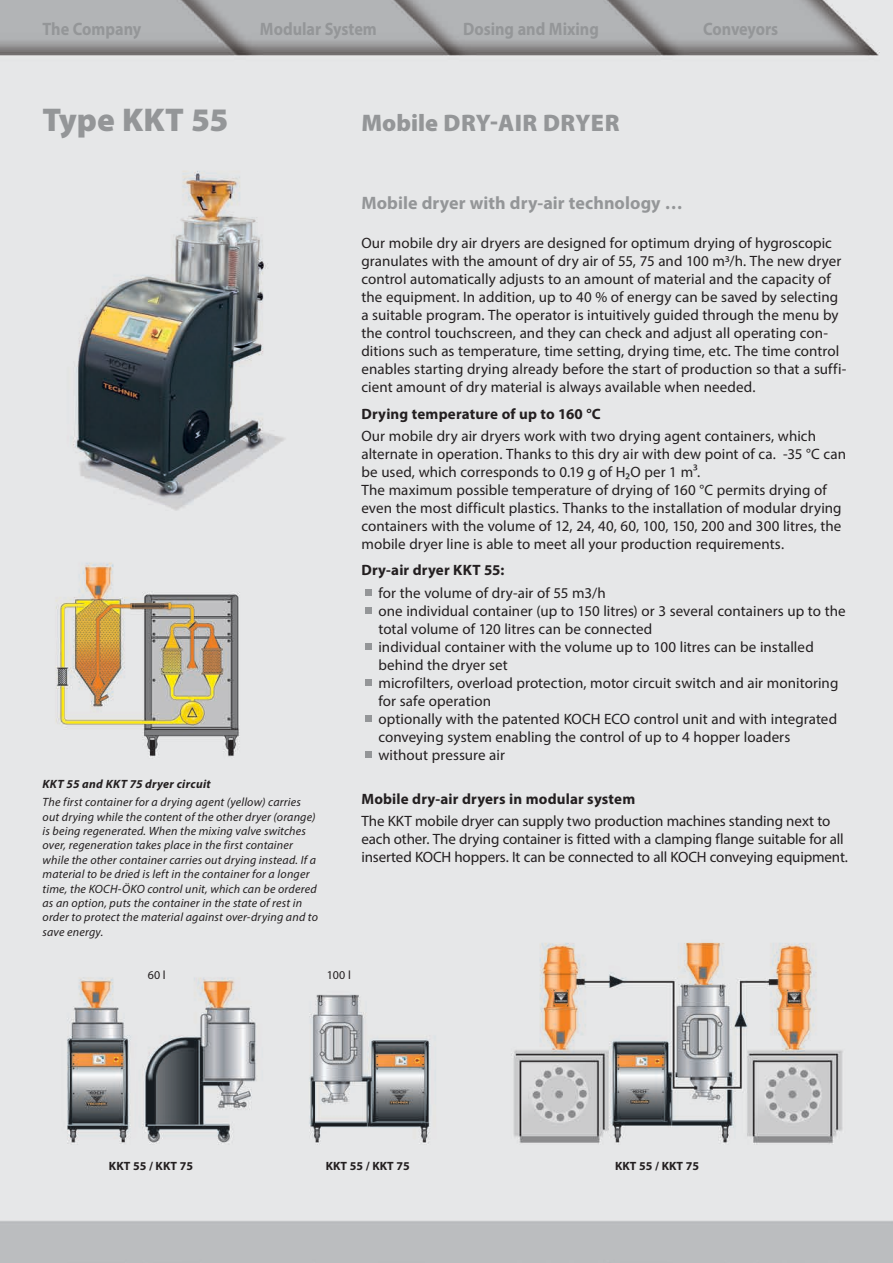
<style>
.page{position:relative;width:893px;height:1263px;background:#fff}
.page>*{position:absolute;margin:0;border:0;box-sizing:border-box;transform-origin:0 0}
.t1{font:900 33px "Myriad Pro";color:#949698}
.t2{font:900 24px "Myriad Pro";letter-spacing:.005em;color:#949698}
.t3{font:700 18px "Myriad Pro";color:#949698;scale:.9 1}
.t4{font:700 18px "Myriad Pro";color:#949698}
.t5{font:15px/18px "Myriad Pro";letter-spacing:.005em;color:#231f20}
.t6{font:700 15px "Myriad Pro";letter-spacing:.01em;color:#231f20}
.t7{font:italic 12px/14.4px "Myriad Pro";letter-spacing:.015em;color:#231f20}
.t8{font:700 12px "Myriad Pro";color:#231f20}
.t9{font:italic 700 12px "Myriad Pro";letter-spacing:.025em;color:#231f20}
.t10{font:12px "Myriad Pro";color:#231f20}
</style>
<div class="page">
<img style="left:0;top:0;width:893px;height:1263px">
<svg style="left:366px;top:590px;width:6px;height:6px"></svg>
<svg style="left:366px;top:608px;width:6px;height:6px"></svg>
<svg style="left:366px;top:644px;width:6px;height:6px"></svg>
<svg style="left:366px;top:680px;width:6px;height:6px"></svg>
<svg style="left:366px;top:716px;width:6px;height:6px"></svg>
<svg style="left:366px;top:752px;width:6px;height:6px"></svg>
<p class="t3" style="left:43px;top:17px;width:111px">The Company</p>
<p class="t3" style="left:260px;top:17px;width:131px">Modular System</p>
<p class="t3" style="left:463px;top:17px;width:152px">Dosing and Mixing</p>
<p class="t3" style="left:703px;top:17px;width:85px">Conveyors</p>
<h1 class="t1" style="left:43px;top:101px;width:187px">TYPE KKT 55</h1>
<h2 class="t2" style="left:361px;top:109px;width:260px">MOBILE DRY-AIR DRYER</h2>
<p class="t9" style="left:43px;top:776px;width:170px">KKT 55 and KKT 75 dryer circuit</p>
<p class="t7" style="left:43px;top:795px;width:277px">The first container for a drying agent (yellow) carries out drying while the content of the other dryer (orange) is being regenerated. When the mixing valve switches over, regeneration takes place in the first container while the other container carries out drying instead. If a material to be dried is left in the container for a longer time, the KOCH-ÖKO control unit, which can be ordered as an option, puts the container in the state of rest in order to protect the material against over-drying and to save energy.</p>
<p class="t4" style="left:361px;top:191px;width:323px">Mobile dryer with dry-air technology …</p>
<p class="t5" style="left:361px;top:234px;width:487px">Our mobile dry air dryers are designed for optimum drying of hygroscopic granulates with the amount of dry air of 55, 75 and 100 m3/h. The new dryer control automatically adjusts to an amount of material and the capacity of the equipment. In addition, up to 40 % of energy can be saved by selecting a suitable program. The operator is intuitively guided through the menu by the control touchscreen, and they can check and adjust all operating con&shy;ditions such as temperature, time setting, drying time, etc. The time control enables starting drying already before the start of production so that a suffi&shy;cient amount of dry material is always available when needed.</p>
<p class="t6" style="left:361px;top:404px;width:241px">Drying temperature of up to 160 °C</p>
<p class="t5" style="left:361px;top:427px;width:486px">Our mobile dry air dryers work with two drying agent containers, which alternate in operation. Thanks to this dry air with dew point of ca. -35 °C can be used, which corresponds to 0.19 g of H₂O per 1 m³.<br>The maximum possible temperature of drying of 160 °C permits drying of even the most difficult plastics. Thanks to the installation of modular drying containers with the volume of 12, 24, 40, 60, 100, 150, 200 and 300 litres, the mobile dryer line is able to meet all your production requirements.</p>
<p class="t6" style="left:361px;top:560px;width:144px">Dry-air dryer KKT 55:</p>
<p class="t5" style="left:378px;top:583px;width:469px">for the volume of dry-air of 55 m3/h<br>one individual container (up to 150 litres) or 3 several containers up to the total volume of 120 litres can be connected<br>individual container with the volume up to 100 litres can be installed behind the dryer set<br>microfilters, overload protection, motor circuit switch and air monitoring for safe operation<br>optionally with the patented KOCH ECO control unit and with integrated conveying system enabling the control of up to 4 hopper loaders<br>without pressure air</p>
<p class="t6" style="left:361px;top:789px;width:275px">Mobile dry-air dryers in modular system</p>
<p class="t5" style="left:361px;top:812px;width:488px">The KKT mobile dryer can supply two production machines standing next to each other. The drying container is fitted with a clamping flange suitable for all inserted KOCH hoppers. It can be connected to all KOCH conveying equipment.</p>
<p class="t10" style="left:148px;top:967px;width:19px">60 l</p>
<p class="t10" style="left:327px;top:967px;width:26px">100 l</p>
<p class="t8" style="left:109px;top:1158px;width:86px">KKT 55 / KKT 75</p>
<p class="t8" style="left:326px;top:1158px;width:86px">KKT 55 / KKT 75</p>
<p class="t8" style="left:615px;top:1158px;width:86px">KKT 55 / KKT 75</p>
</div>
